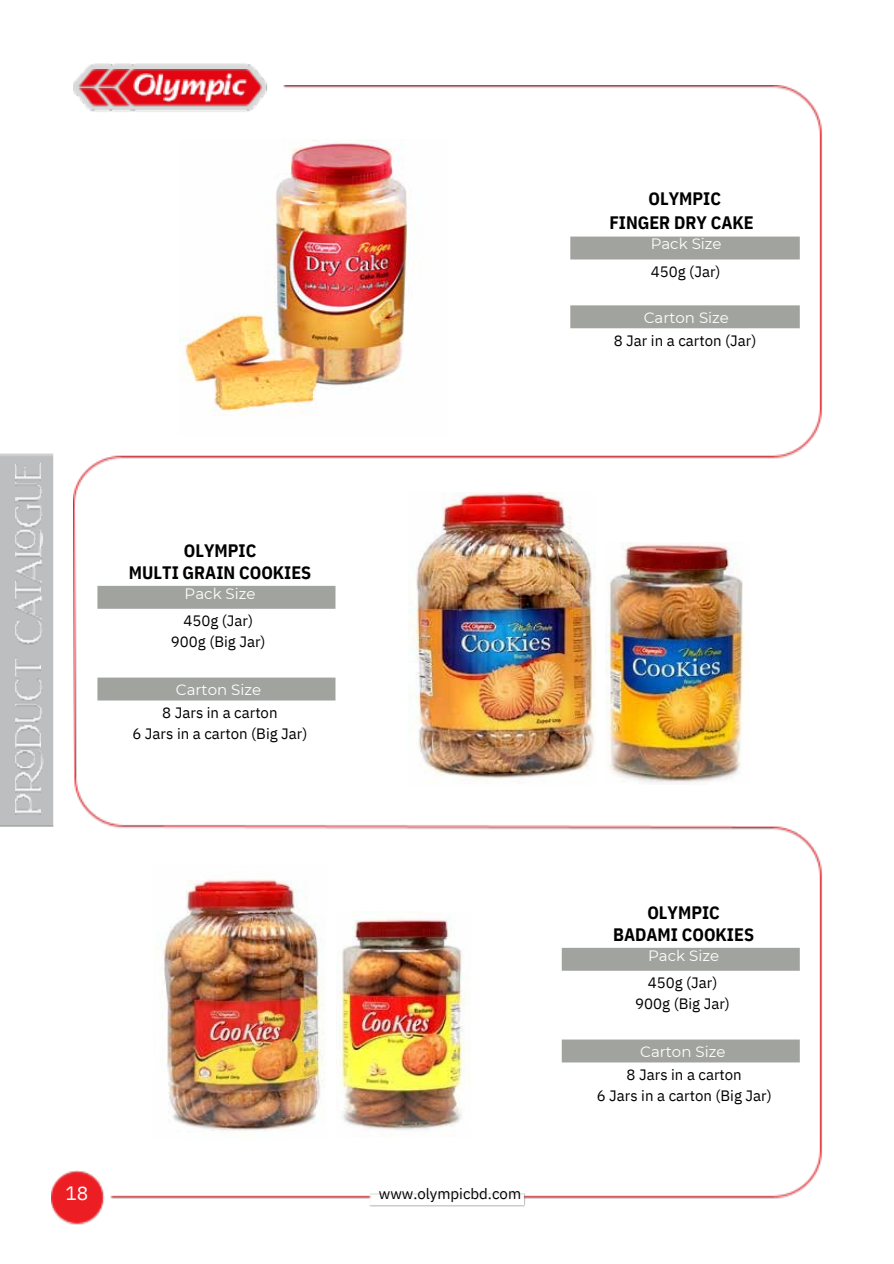
<style>
.page{position:relative;width:894px;height:1264px;background:#fff}
.page>*{position:absolute;margin:0;border:0;box-sizing:border-box;transform-origin:0 0}
.t1{font:19.2px "IBM Plex Sans";color:#fff}
.t2{font:700 18px/21.3px "IBM Plex Sans Cond";color:#000;text-align:center}
.t3{font:15px/21.3px "IBM Plex Sans";color:#000;text-align:center}
.t4{font:15px "Montserrat";color:#fff}
</style>
<div class="page">
<div style="left:0;top:453px;width:54px;height:374px;background:#bcbec0"></div>
<img style="left:15px;top:792px;width:26px;height:22px">
<img style="left:15px;top:747px;width:28px;height:45px">
<img style="left:15px;top:657px;width:27px;height:92px">
<img style="left:15px;top:594px;width:27px;height:51px">
<img style="left:15px;top:584px;width:26px;height:16px">
<img style="left:15px;top:459px;width:27px;height:125px">
<img style="left:51px;top:1171px;width:54px;height:53px">
<img style="left:73px;top:86px;width:749px;height:1112px">
<img style="left:369px;top:1192px;width:156px;height:14px">
<img style="left:73px;top:63px;width:194px;height:49px">
<img style="left:111px;top:69px;width:7px;height:18px">
<img style="left:111px;top:89px;width:19px;height:18px">
<img style="left:78px;top:69px;width:33px;height:18px">
<img style="left:78px;top:89px;width:33px;height:18px">
<img style="left:118px;top:69px;width:144px;height:37px">
<img style="left:134px;top:73px;width:20px;height:24px">
<img style="left:154px;top:73px;width:11px;height:24px">
<img style="left:163px;top:80px;width:20px;height:23px">
<img style="left:180px;top:80px;width:24px;height:18px">
<img style="left:204px;top:80px;width:21px;height:23px">
<img style="left:224px;top:72px;width:10px;height:26px">
<img style="left:231px;top:80px;width:17px;height:18px">
<img style="left:408px;top:492px;width:187px;height:293px">
<img style="left:605px;top:542px;width:144px;height:242px">
<svg style="left:97px;top:586px;width:238px;height:114px"></svg>
<img style="left:180px;top:139px;width:268px;height:296px">
<svg style="left:561px;top:947px;width:238px;height:115px"></svg>
<svg style="left:570px;top:236px;width:229px;height:92px"></svg>
<img style="left:153px;top:865px;width:173px;height:273px">
<img style="left:336px;top:911px;width:134px;height:226px">
<p class="t2" style="left:648px;top:187px;width:74px">OLYMPIC</p>
<p class="t2" style="left:609px;top:212px;width:146px">FINGER DRY CAKE</p>
<p class="t4" style="left:650px;top:235px;width:72px">Pack Size</p>
<p class="t3" style="left:650px;top:261px;width:71px">450g (Jar)</p>
<p class="t4" style="left:643px;top:308px;width:87px">Carton Size</p>
<p class="t3" style="left:613px;top:330px;width:144px">8 Jar in a carton (Jar)</p>
<p class="t2" style="left:129px;top:540px;width:184px">OLYMPIC<br>MULTI GRAIN COOKIES</p>
<p class="t4" style="left:184px;top:584px;width:72px">Pack Size</p>
<p class="t3" style="left:171px;top:609px;width:96px">450g (Jar)<br>900g (Big Jar)</p>
<p class="t4" style="left:176px;top:680px;width:87px">Carton Size</p>
<p class="t3" style="left:132px;top:701px;width:176px">8 Jars in a carton<br>6 Jars in a carton (Big Jar)</p>
<p class="t1" style="left:65px;top:1179px;width:24px">18</p>
<p class="t3" style="left:379px;top:1183px;width:144px">www.olympicbd.com</p>
<p class="t2" style="left:613px;top:901px;width:142px">OLYMPIC<br>BADAMI COOKIES</p>
<p class="t4" style="left:648px;top:946px;width:72px">Pack Size</p>
<p class="t3" style="left:635px;top:971px;width:96px">450g (Jar)<br>900g (Big Jar)</p>
<p class="t4" style="left:640px;top:1042px;width:87px">Carton Size</p>
<p class="t3" style="left:596px;top:1063px;width:176px">8 Jars in a carton<br>6 Jars in a carton (Big Jar)</p>
</div>
